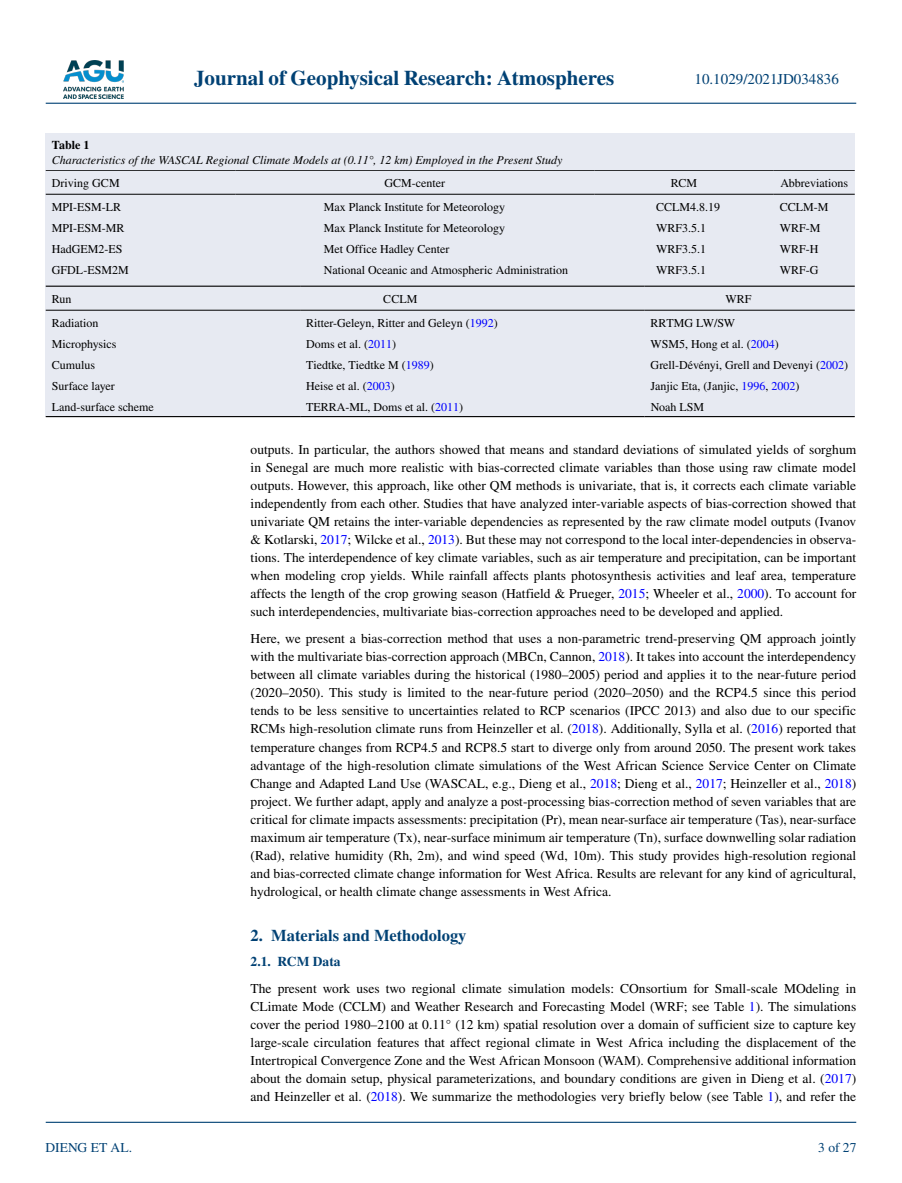
<style>
.page{position:relative;width:902px;height:1183px;background:#fff}
.page>*{position:absolute;margin:0;border:0;box-sizing:border-box;transform-origin:0 0}
.t1{font:700 21px "STIX";color:#004174}
.t2{font:700 16.5px "STIX";color:#004174}
.t3{font:15px "STIX";color:#004174}
.t4{font:13.5px/18px "STIX";color:#000;text-align:justify}
.t5{font:13.5px "STIX";color:#004174}
.t6{font:700 13.5px "STIX";color:#004174}
.t7{font:12px "STIX";color:#000}
.t8{font:italic 12px "STIX";color:#000}
.t9{font:700 12px "STIX";color:#000}
.s1{color:#00f}
</style>
<div class="page">
<img style="left:63px;top:60px;width:60px;height:39px">
<hr style="left:46px;top:103px;width:810px;height:1px;background:#004174">
<hr style="left:46px;top:1121px;width:810px;height:1px;background:#004174">
<div style="left:46px;top:170px;width:808px;height:247px;background:#e7eaf2"></div>
<hr style="left:46px;top:170px;width:189px;height:1px;background:#000">
<hr style="left:46px;top:194px;width:189px;height:1px;background:#000">
<hr style="left:235px;top:170px;width:359px;height:1px;background:#000">
<hr style="left:235px;top:194px;width:359px;height:1px;background:#000">
<hr style="left:594px;top:170px;width:179px;height:1px;background:#000">
<hr style="left:594px;top:194px;width:179px;height:1px;background:#000">
<hr style="left:773px;top:170px;width:81px;height:1px;background:#000">
<hr style="left:773px;top:194px;width:81px;height:1px;background:#000">
<hr style="left:46px;top:285px;width:254px;height:2px;background:#000">
<hr style="left:46px;top:310px;width:254px;height:1px;background:#000">
<hr style="left:300px;top:285px;width:344px;height:2px;background:#000">
<hr style="left:300px;top:310px;width:344px;height:1px;background:#000">
<hr style="left:644px;top:285px;width:210px;height:2px;background:#000">
<hr style="left:644px;top:310px;width:210px;height:1px;background:#000">
<hr style="left:46px;top:416px;width:254px;height:1px;background:#000">
<hr style="left:300px;top:416px;width:344px;height:1px;background:#000">
<hr style="left:644px;top:416px;width:210px;height:1px;background:#000">
<div style="left:46px;top:134px;width:808px;height:36px;background:#e7eaf2"></div>
<h1 class="t1" style="left:194px;top:66px;width:422px">Journal of Geophysical Research: Atmospheres</h1>
<p class="t9" style="left:52px;top:137px;width:39px">Table 1</p>
<p class="t8" style="left:52px;top:151px;width:512px">Characteristics of the WASCAL Regional Climate Models at (0.11°, 12 km) Employed in the Present Study</p>
<p class="t3" style="left:694px;top:69px;width:146px">10.1029/2021JD034836</p>
<p class="t7" style="left:52px;top:174px;width:69px">Driving GCM</p>
<p class="t7" style="left:384px;top:174px;width:62px">GCM-center</p>
<p class="t7" style="left:671px;top:174px;width:28px">RCM</p>
<p class="t7" style="left:780px;top:174px;width:69px">Abbreviations</p>
<p class="t7" style="left:52px;top:198px;width:71px">MPI-ESM-LR</p>
<p class="t7" style="left:324px;top:198px;width:183px">Max Planck Institute for Meteorology</p>
<p class="t7" style="left:656px;top:198px;width:66px">CCLM4.8.19</p>
<p class="t7" style="left:779px;top:198px;width:50px">CCLM-M</p>
<p class="t7" style="left:52px;top:219px;width:74px">MPI-ESM-MR</p>
<p class="t7" style="left:324px;top:219px;width:183px">Max Planck Institute for Meteorology</p>
<p class="t7" style="left:656px;top:219px;width:52px">WRF3.5.1</p>
<p class="t7" style="left:779px;top:219px;width:42px">WRF-M</p>
<p class="t7" style="left:52px;top:240px;width:72px">HadGEM2-ES</p>
<p class="t7" style="left:324px;top:240px;width:127px">Met Office Hadley Center</p>
<p class="t7" style="left:656px;top:240px;width:52px">WRF3.5.1</p>
<p class="t7" style="left:779px;top:240px;width:40px">WRF-H</p>
<p class="t7" style="left:52px;top:261px;width:78px">GFDL-ESM2M</p>
<p class="t7" style="left:324px;top:261px;width:246px">National Oceanic and Atmospheric Administration</p>
<p class="t7" style="left:656px;top:261px;width:52px">WRF3.5.1</p>
<p class="t7" style="left:779px;top:261px;width:40px">WRF-G</p>
<p class="t7" style="left:52px;top:290px;width:21px">Run</p>
<p class="t7" style="left:383px;top:290px;width:36px">CCLM</p>
<p class="t7" style="left:725px;top:290px;width:28px">WRF</p>
<p class="t7" style="left:52px;top:314px;width:48px">Radiation</p>
<p class="t7" style="left:306px;top:314px;width:193px">Ritter-Geleyn, Ritter and Geleyn (<span class="s1">1992</span>)</p>
<p class="t7" style="left:650px;top:314px;width:86px">RRTMG LW/SW</p>
<p class="t7" style="left:52px;top:335px;width:66px">Microphysics</p>
<p class="t7" style="left:306px;top:335px;width:91px">Doms et al. (<span class="s1">2011</span>)</p>
<p class="t7" style="left:650px;top:335px;width:130px">WSM5, Hong et al. (<span class="s1">2004</span>)</p>
<p class="t7" style="left:52px;top:356px;width:45px">Cumulus</p>
<p class="t7" style="left:306px;top:356px;width:129px">Tiedtke, Tiedtke M (<span class="s1">1989</span>)</p>
<p class="t7" style="left:650px;top:356px;width:199px">Grell-Dévényi, Grell and Devenyi (<span class="s1">2002</span>)</p>
<p class="t7" style="left:52px;top:377px;width:64px">Surface layer</p>
<p class="t7" style="left:306px;top:377px;width:90px">Heise et al. (<span class="s1">2003</span>)</p>
<p class="t7" style="left:650px;top:377px;width:150px">Janjic Eta, (Janjic, <span class="s1">1996</span>, <span class="s1">2002</span>)</p>
<p class="t7" style="left:52px;top:398px;width:104px">Land-surface scheme</p>
<p class="t7" style="left:306px;top:398px;width:159px">TERRA-ML, Doms et al. (<span class="s1">2011</span>)</p>
<p class="t7" style="left:650px;top:398px;width:55px">Noah LSM</p>
<p class="t5" style="left:45px;top:1138px;width:88px">DIENG ET AL.</p>
<p class="t4" style="left:250px;top:441px;width:607px">outputs. In particular, the authors showed that means and standard deviations of simulated yields of sorghum in Senegal are much more realistic with bias-corrected climate variables than those using raw climate model outputs. However, this approach, like other QM methods is univariate, that is, it corrects each climate variable independently from each other. Studies that have analyzed inter-variable aspects of bias-correction showed that univariate QM retains the inter-variable dependencies as represented by the raw climate model outputs (Ivanov &amp; Kotlarski, <span class="s1">2017</span>; Wilcke et al., <span class="s1">2013</span>). But these may not correspond to the local inter-dependencies in observa&shy;tions. The interdependence of key climate variables, such as air temperature and precipitation, can be important when modeling crop yields. While rainfall affects plants photosynthesis activities and leaf area, temperature affects the length of the crop growing season (Hatfield &amp; Prueger, <span class="s1">2015</span>; Wheeler et al., <span class="s1">2000</span>). To account for such interdependencies, multivariate bias-correction approaches need to be developed and applied.</p>
<p class="t4" style="left:250px;top:630px;width:607px">Here, we present a bias-correction method that uses a non-parametric trend-preserving QM approach jointly with the multivariate bias-correction approach (MBCn, Cannon, <span class="s1">2018</span>). It takes into account the interdependency between all climate variables during the historical (1980–2005) period and applies it to the near-future period (2020–2050). This study is limited to the near-future period (2020–2050) and the RCP4.5 since this period tends to be less sensitive to uncertainties related to RCP scenarios (IPCC 2013) and also due to our specific RCMs high-resolution climate runs from Heinzeller et al. (<span class="s1">2018</span>). Additionally, Sylla et al. (<span class="s1">2016</span>) reported that temperature changes from RCP4.5 and RCP8.5 start to diverge only from around 2050. The present work takes advantage of the high-resolution climate simulations of the West African Science Service Center on Climate Change and Adapted Land Use (WASCAL, e.g., Dieng et al., <span class="s1">2018</span>; Dieng et al., <span class="s1">2017</span>; Heinzeller et al., <span class="s1">2018</span>) project. We further adapt, apply and analyze a post-processing bias-correction method of seven variables that are critical for climate impacts assessments: precipitation (Pr), mean near-surface air temperature (Tas), near-surface maximum air temperature (Tx), near-surface minimum air temperature (Tn), surface downwelling solar radiation (Rad), relative humidity (Rh, 2m), and wind speed (Wd, 10m). This study provides high-resolution regional and bias-corrected climate change information for West Africa. Results are relevant for any kind of agricultural, hydrological, or health climate change assessments in West Africa.</p>
<p class="t2" style="left:250px;top:925px;width:217px">2. Materials and Methodology</p>
<p class="t6" style="left:250px;top:953px;width:92px">2.1. RCM Data</p>
<p class="t4" style="left:250px;top:980px;width:607px">The present work uses two regional climate simulation models: COnsortium for Small-scale MOdeling in CLimate Mode (CCLM) and Weather Research and Forecasting Model (WRF; see Table <span class="s1">1</span>). The simulations cover the period 1980–2100 at 0.11° (12 km) spatial resolution over a domain of sufficient size to capture key large-scale circulation features that affect regional climate in West Africa including the displacement of the Intertropical Convergence Zone and the West African Monsoon (WAM). Comprehensive additional information about the domain setup, physical parameterizations, and boundary conditions are given in Dieng et al. (<span class="s1">2017</span>) and Heinzeller et al. (<span class="s1">2018</span>). We summarize the methodologies very briefly below (see Table <span class="s1">1</span>), and refer the</p>
<p class="t5" style="left:818px;top:1138px;width:40px">3 of 27</p>
</div>
